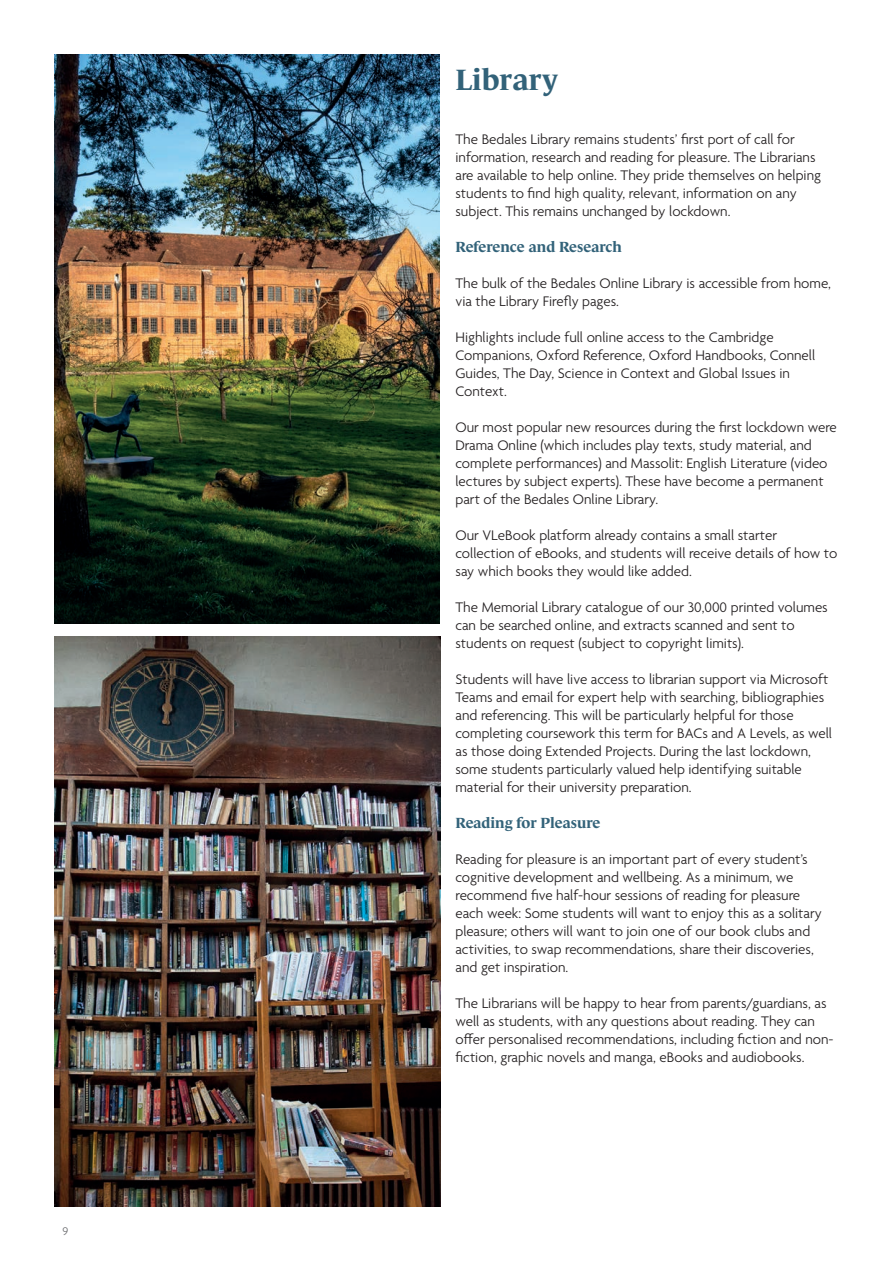
<style>
.page{position:relative;width:893px;height:1263px;background:#fff}
.page>*{position:absolute;margin:0;border:0;box-sizing:border-box;transform-origin:0 0}
.t1{font:700 30px "Le Monde Journal Std";color:#326279}
.t2{font:300 15px/18px "Agenda";color:#231f20}
.t3{font:700 15px "Le Monde Journal Std";color:#326279}
.t4{font:300 12px "Agenda";color:#6c6d70}
</style>
<div class="page">
<img style="left:54px;top:54px;width:385px;height:570px">
<img style="left:54px;top:637px;width:386px;height:569px">
<p class="t4" style="left:63px;top:1224px;width:7px">9</p>
<h1 class="t1" style="left:455px;top:63px;width:104px">Library</h1>
<p class="t2" style="left:455px;top:131px;width:367px">The Bedales Library remains students’ first port of call for information, research and reading for pleasure. The Librarians are available to help online. They pride themselves on helping students to find high quality, relevant, information on any subject. This remains unchanged by lockdown.</p>
<p class="t3" style="left:455px;top:238px;width:168px">Reference and Research</p>
<p class="t2" style="left:455px;top:275px;width:377px">The bulk of the Bedales Online Library is accessible from home, via the Library Firefly pages.</p>
<p class="t2" style="left:455px;top:329px;width:361px">Highlights include full online access to the Cambridge Companions, Oxford Reference, Oxford Handbooks, Connell Guides, The Day, Science in Context and Global Issues in Context.</p>
<p class="t2" style="left:455px;top:419px;width:383px">Our most popular new resources during the first lockdown were Drama Online (which includes play texts, study material, and complete performances) and Massolit: English Literature (video lectures by subject experts). These have become a permanent part of the Bedales Online Library.</p>
<p class="t2" style="left:455px;top:527px;width:383px">Our VLeBook platform already contains a small starter collection of eBooks, and students will receive details of how to say which books they would like added.</p>
<p class="t2" style="left:455px;top:599px;width:374px">The Memorial Library catalogue of our 30,000 printed volumes can be searched online, and extracts scanned and sent to students on request (subject to copyright limits).</p>
<p class="t2" style="left:455px;top:671px;width:378px">Students will have live access to librarian support via Microsoft Teams and email for expert help with searching, bibliographies and referencing. This will be particularly helpful for those completing coursework this term for BACs and A Levels, as well as those doing Extended Projects. During the last lockdown, some students particularly valued help identifying suitable material for their university preparation.</p>
<p class="t3" style="left:455px;top:814px;width:146px">Reading for Pleasure</p>
<p class="t2" style="left:455px;top:851px;width:368px">Reading for pleasure is an important part of every student’s cognitive development and wellbeing. As a minimum, we recommend five half-hour sessions of reading for pleasure each week: Some students will want to enjoy this as a solitary pleasure; others will want to join one of our book clubs and activities, to swap recommendations, share their discoveries, and get inspiration.</p>
<p class="t2" style="left:455px;top:995px;width:380px">The Librarians will be happy to hear from parents/guardians, as well as students, with any questions about reading. They can offer personalised recommendations, including fiction and non&shy;fiction, graphic novels and manga, eBooks and audiobooks.</p>
</div>
